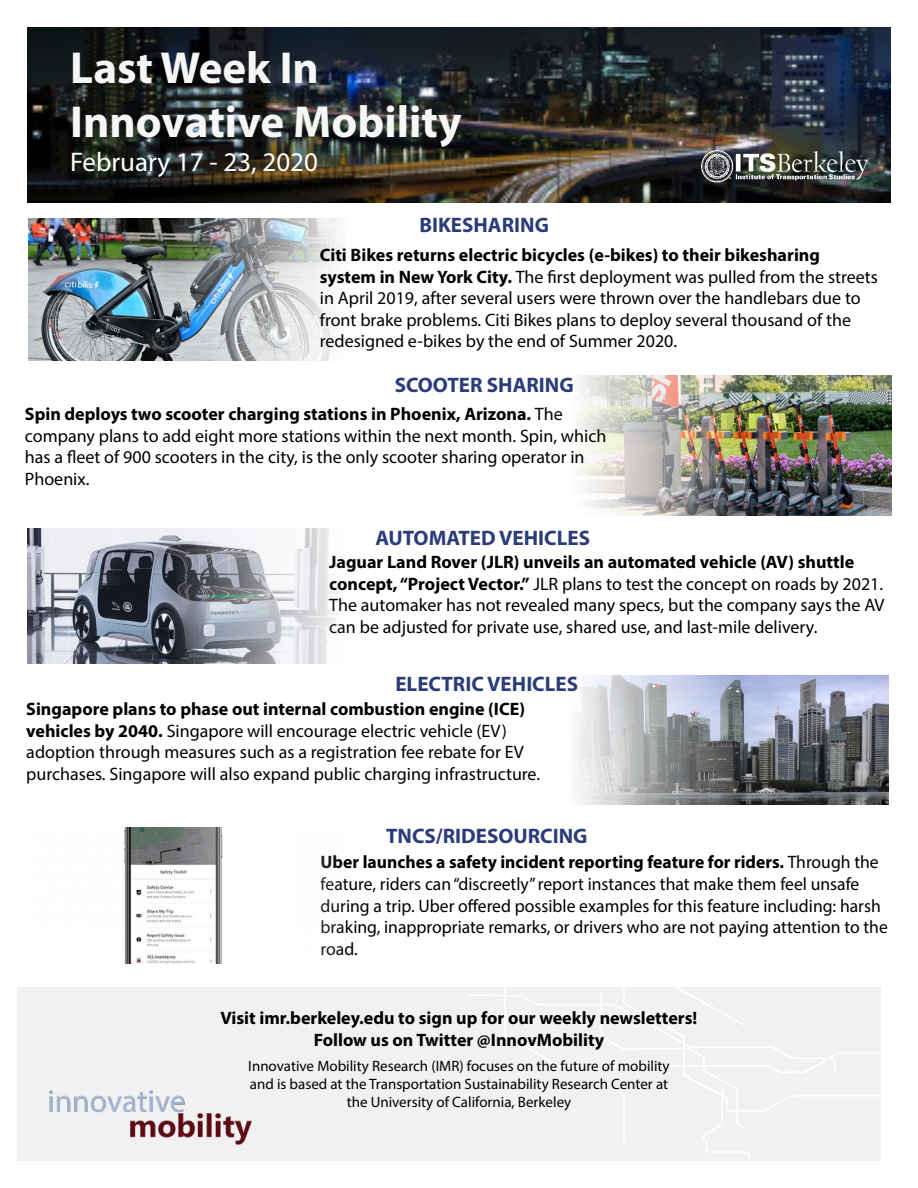
<style>
.page{position:relative;width:918px;height:1188px;background:#fff}
.page>*{position:absolute;margin:0;border:0;box-sizing:border-box;transform-origin:0 0}
.t1{font:700 45px/54px "Myriad Pro";color:#f6f6f6}
.t2{font:27px "Myriad Pro";color:#fff}
.t3{font:700 21px "Myriad Pro";color:#2c3c7a}
.t4{font:18px/21.6px "Myriad Pro";color:#000}
.t5{font:700 18px/21.6px "Myriad Pro";color:#000;text-align:center}
.t6{font:15px/18px "Myriad Pro";color:#000;text-align:center}
.s1{font-weight:700}
</style>
<div class="page">
<img style="left:27px;top:27px;width:864px;height:176px">
<img style="left:575px;top:676px;width:313px;height:128px">
<div style="left:17px;top:988px;width:864px;height:173px;background:#f1f1f1"></div>
<img style="left:49px;top:1090px;width:203px;height:55px">
<img style="left:27px;top:529px;width:313px;height:134px">
<img style="left:28px;top:218px;width:314px;height:143px">
<img style="left:578px;top:376px;width:314px;height:140px">
<svg style="left:467px;top:987px;width:414px;height:174px"></svg>
<hr style="left:623px;top:1094px;width:2px;height:48px;background:#fff">
<img style="left:689px;top:141px;width:190px;height:56px">
<img style="left:124px;top:828px;width:99px;height:136px">
<h1 class="t1" style="left:70px;top:39px;width:393px">Last Week In<br>Innovative Mobility</h1>
<h2 class="t2" style="left:70px;top:145px;width:249px">February 17 - 23, 2020</h2>
<p class="t3" style="left:419px;top:211px;width:131px">BIKESHARING</p>
<p class="t4" style="left:320px;top:244px;width:560px"><span class="s1">Citi Bikes returns electric bicycles (e-bikes) to their bikesharing system in New York City.</span> The first deployment was pulled from the streets in April 2019, after several users were thrown over the handlebars due to front brake problems. Citi Bikes plans to deploy several thousand of the redesigned e-bikes by the end of Summer 2020.</p>
<p class="t3" style="left:395px;top:371px;width:180px">SCOOTER SHARING</p>
<p class="t4" style="left:25px;top:403px;width:583px"><span class="s1">Spin deploys two scooter charging stations in Phoenix, Arizona.</span> The company plans to add eight more stations within the next month. Spin, which has a fleet of 900 scooters in the city, is the only scooter sharing operator in Phoenix.</p>
<p class="t3" style="left:375px;top:524px;width:216px">AUTOMATED VEHICLES</p>
<p class="t4" style="left:329px;top:551px;width:557px"><span class="s1">Jaguar Land Rover (JLR) unveils an automated vehicle (AV) shuttle concept, “Project Vector.”</span> JLR plans to test the concept on roads by 2021.<br>The automaker has not revealed many specs, but the company says the AV can be adjusted for private use, shared use, and last-mile delivery.</p>
<p class="t3" style="left:395px;top:671px;width:184px">ELECTRIC VEHICLES</p>
<p class="t4" style="left:26px;top:698px;width:515px"><span class="s1">Singapore plans to phase out internal combustion engine (ICE) vehicles by 2040.</span> Singapore will encourage electric vehicle (EV) adoption through measures such as a registration fee rebate for EV purchases. Singapore will also expand public charging infrastructure.</p>
<p class="t3" style="left:386px;top:822px;width:203px">TNCS/RIDESOURCING</p>
<p class="t4" style="left:321px;top:851px;width:569px"><span class="s1">Uber launches a safety incident reporting feature for riders.</span> Through the feature, riders can “discreetly” report instances that make them feel unsafe during a trip. Uber offered possible examples for this feature including: harsh braking, inappropriate remarks, or drivers who are not paying attention to the road.</p>
<p class="t5" style="left:221px;top:1007px;width:478px">Visit imr.berkeley.edu to sign up for our weekly newsletters!<br>Follow us on Twitter @InnovMobility</p>
<p class="t6" style="left:248px;top:1057px;width:423px">Innovative Mobility Research (IMR) focuses on the future of mobility and is based at the Transportation Sustainability Research Center at the University of California, Berkeley</p>
</div>
